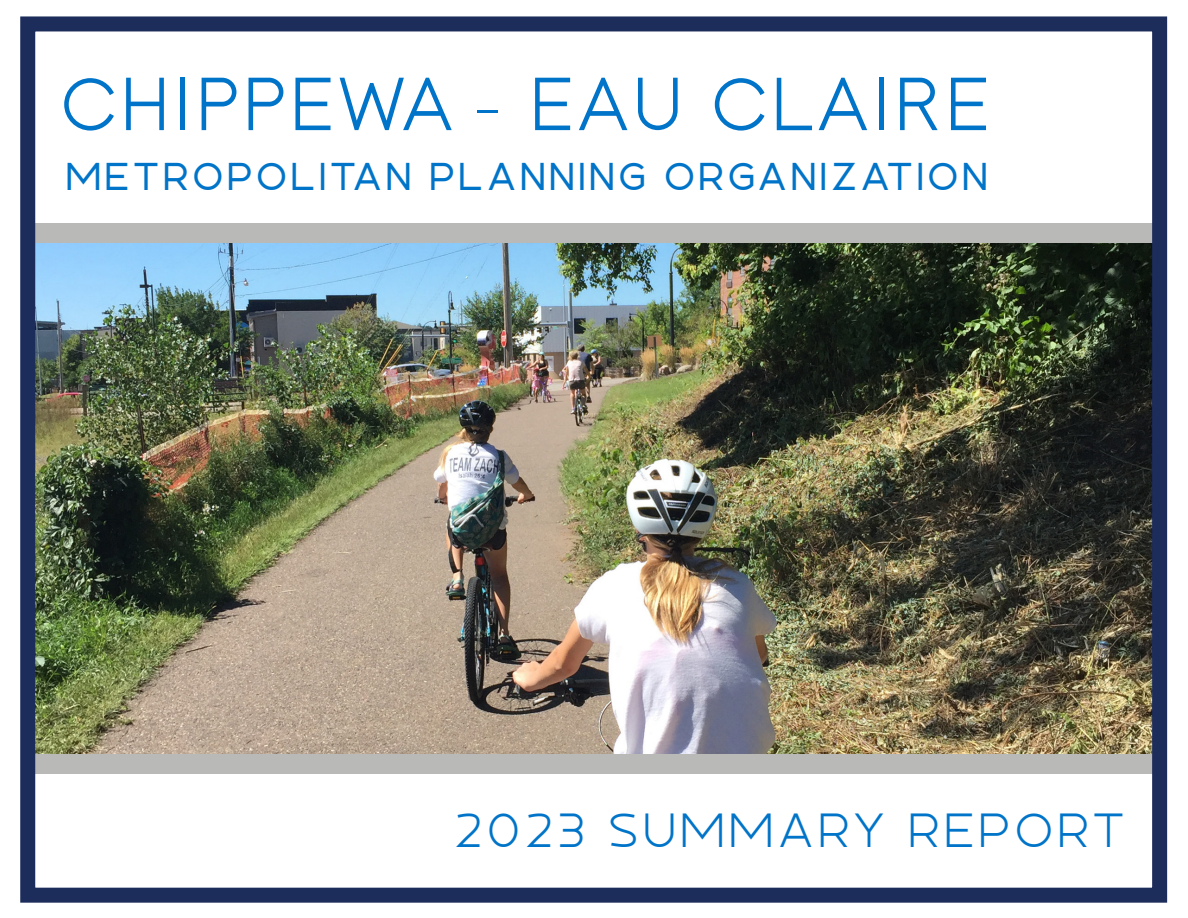
<style>
.page{position:relative;width:1188px;height:918px;background:#fff}
.page>*{position:absolute;margin:0;border:0;box-sizing:border-box;transform-origin:0 0}
.t1{font:75px "Toma Sans";letter-spacing:.02em;color:#0074c8}
.t2{font:48px "Tundra";letter-spacing:.08em;color:#0074c8}
.t3{font:700 39px "Tundra";letter-spacing:.075em;color:#0074c8}
</style>
<div class="page">
<img style="left:36px;top:243px;width:1115px;height:511px">
<div style="left:26px;top:224px;width:1132px;height:19px;background:#b9bab7"></div>
<div style="left:26px;top:754px;width:1138px;height:20px;background:#b9bab7"></div>
<div style="left:20px;top:16px;width:1147px;height:887px;border:15px solid #1c2c5b"></div>
<p class="t1" style="left:59px;top:44px;width:933px">CHIPPEWA - EAU CLAIRE</p>
<p class="t3" style="left:66px;top:154px;width:924px">METROPOLITAN PLANNING ORGANIZATION</p>
<p class="t2" style="left:453px;top:802px;width:673px">2023 SUMMARY REPORT</p>
</div>
